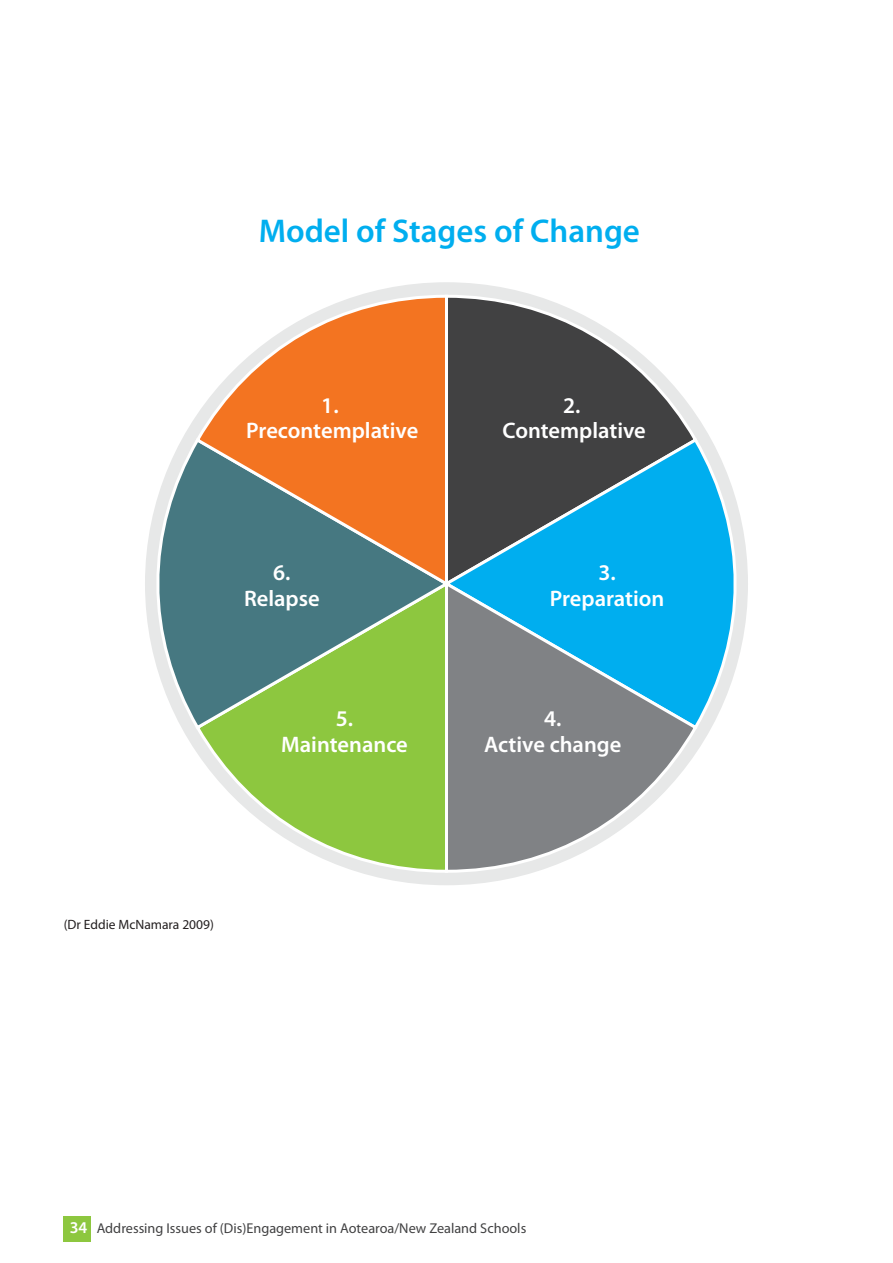
<style>
.page{position:relative;width:893px;height:1263px;background:#fff}
.page>*{position:absolute;margin:0;border:0;box-sizing:border-box;transform-origin:0 0}
.t1{font:600 33px "Myriad Pro";color:#00aeef}
.t2{font:600 22.5px/25.5px "Myriad Pro";color:#fff;text-align:center}
.t3{font:14.25px "Myriad Pro";color:#414142}
.t4{font:13.5px "Myriad Pro";color:#231f20}
.s1{font-weight:600;font-size:16.5px;color:#fff}
</style>
<div class="page">
<div style="left:64px;top:1216px;width:27px;height:25px;background:#8dc73f"></div>
<svg style="left:451px;top:293px;width:249px;height:143px"></svg>
<svg style="left:451px;top:436px;width:297px;height:296px;background:#4092b2"></svg>
<svg style="left:451px;top:580px;width:249px;height:294px;background:#74a2b4"></svg>
<svg style="left:193px;top:732px;width:258px;height:142px"></svg>
<svg style="left:145px;top:436px;width:306px;height:296px;background:#85af84"></svg>
<svg style="left:193px;top:293px;width:258px;height:295px;background:#c68d61"></svg>
<h1 class="t1" style="left:259px;top:212px;width:383px">Model of Stages of Change</h1>
<p class="t2" style="left:246px;top:393px;width:174px">1.<br>Precontemplative</p>
<p class="t2" style="left:502px;top:393px;width:145px">2.<br>Contemplative</p>
<p class="t2" style="left:244px;top:560px;width:77px">6.<br>Relapse</p>
<p class="t2" style="left:550px;top:560px;width:116px">3.<br>Preparation</p>
<p class="t4" style="left:64px;top:917px;width:152px">(Dr Eddie McNamara 2009)</p>
<p class="t2" style="left:281px;top:706px;width:128px">5.<br>Maintenance</p>
<p class="t2" style="left:484px;top:706px;width:139px">4.<br>Active change</p>
<p class="t3" style="left:70px;top:1220px;width:458px"><span class="s1">34</span> Addressing Issues of (Dis)Engagement in Aotearoa/New Zealand Schools</p>
</div>
